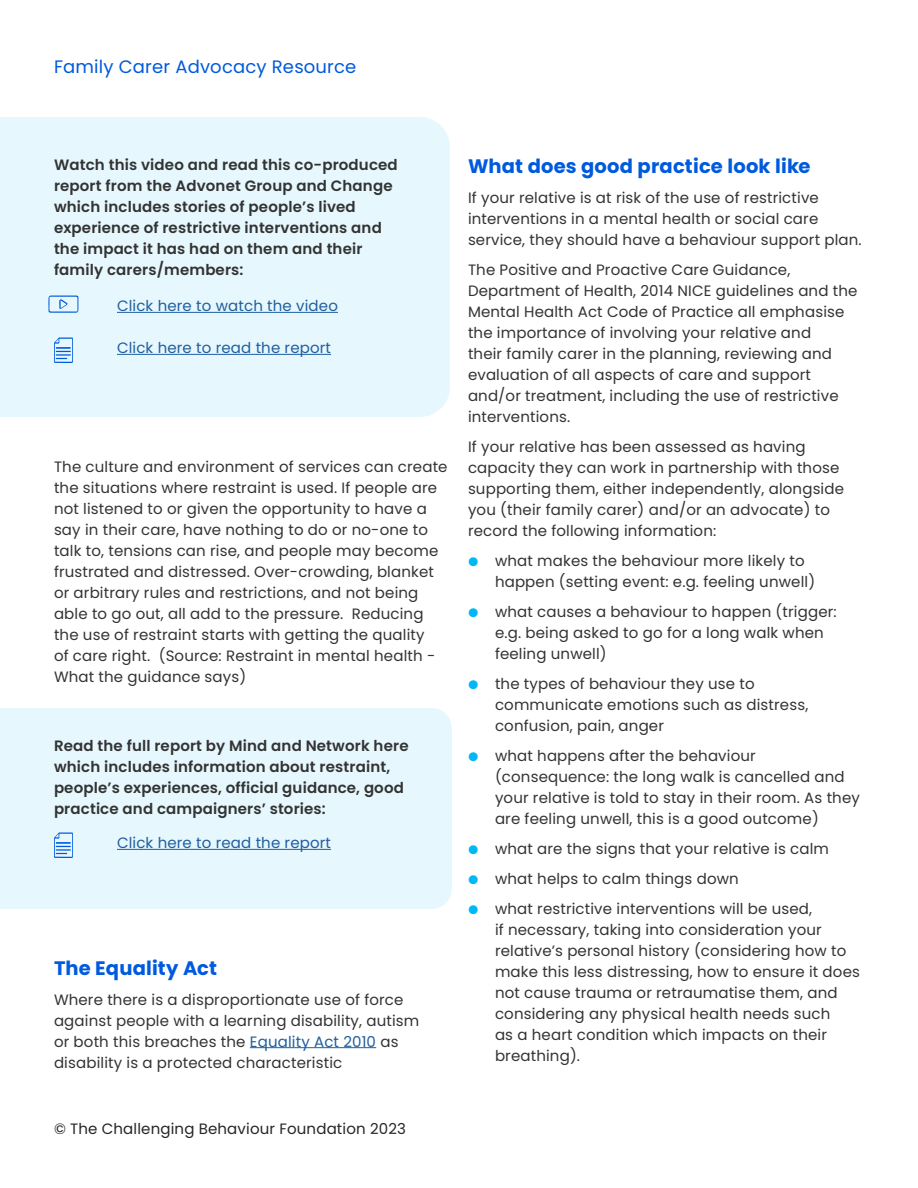
<style>
.page{position:relative;width:918px;height:1188px;background:#fff}
.page>*{position:absolute;margin:0;border:0;box-sizing:border-box;transform-origin:0 0}
.t1{font:700 19.5px "Poppins";letter-spacing:.01em;color:#005add}
.t2{font:18px "Poppins";letter-spacing:.01em;color:#005add}
.t3{font:15px/21px "Poppins";letter-spacing:.01em;color:#333}
.t4{font:600 15px/21px "Poppins";letter-spacing:.01em;color:#333}
.t5{font:15px "Poppins";letter-spacing:.01em;color:#215e9e}
.t6{font:15px "Poppins";letter-spacing:.01em;color:#262626}
.s1{color:#215e9e}
.s2{font-family:"Proxima Nova";color:#00b8f6}
</style>
<div class="page">
<hr style="left:250px;top:1047px;width:126px;height:1px;background:#215e9e">
<div style="left:0;top:117px;width:450px;height:300px;background:#e6f8fe"></div>
<div style="left:0;top:708px;width:452px;height:201px;background:#e6f8fe"></div>
<svg style="left:48px;top:295px;width:31px;height:18px"></svg>
<hr style="left:117px;top:312px;width:221px;height:1px;background:#215e9e">
<hr style="left:117px;top:354px;width:214px;height:1px;background:#215e9e">
<hr style="left:117px;top:849px;width:214px;height:1px;background:#215e9e">
<svg style="left:54px;top:337px;width:19px;height:26px"></svg>
<svg style="left:54px;top:832px;width:19px;height:26px"></svg>
<p class="t2" style="left:54px;top:56px;width:304px">Family Carer Advocacy Resource</p>
<p class="t4" style="left:54px;top:155px;width:345px">Watch this video and read this co-produced report from the Advonet Group and Change which includes stories of people’s lived experience of restrictive interventions and the impact it has had on them and their family carers/members:</p>
<p class="t5" style="left:117px;top:297px;width:222px">Click here to watch the video</p>
<p class="t5" style="left:117px;top:339px;width:216px">Click here to read the report</p>
<p class="t3" style="left:54px;top:456px;width:395px">The culture and environment of services can create the situations where restraint is used. If people are not listened to or given the opportunity to have a say in their care, have nothing to do or no-one to talk to, tensions can rise, and people may become frustrated and distressed. Over-crowding, blanket or arbitrary rules and restrictions, and not being able to go out, all add to the pressure. Reducing the use of restraint starts with getting the quality<br>of care right. (Source: Restraint in mental health - What the guidance says)</p>
<p class="t4" style="left:54px;top:735px;width:356px">Read the full report by Mind and Network here which includes information about restraint, people’s experiences, official guidance, good practice and campaigners’ stories:</p>
<p class="t5" style="left:117px;top:834px;width:216px">Click here to read the report</p>
<h1 class="t1" style="left:54px;top:956px;width:165px">The Equality Act</h1>
<p class="t3" style="left:54px;top:989px;width:367px">Where there is a disproportionate use of force against people with a learning disability, autism or both this breaches the <span class="s1">Equality Act 2010</span> as disability is a protected characteristic</p>
<p class="t6" style="left:54px;top:1120px;width:354px">© The Challenging Behaviour Foundation 2023</p>
<h1 class="t1" style="left:468px;top:155px;width:344px">What does good practice look like</h1>
<p class="t3" style="left:468px;top:187px;width:395px">If your relative is at risk of the use of restrictive interventions in a mental health or social care service, they should have a behaviour support plan.</p>
<p class="t3" style="left:468px;top:259px;width:391px">The Positive and Proactive Care Guidance, Department of Health, 2014 NICE guidelines and the Mental Health Act Code of Practice all emphasise the importance of involving your relative and<br>their family carer in the planning, reviewing and evaluation of all aspects of care and support and/or treatment, including the use of restrictive interventions.</p>
<p class="t3" style="left:468px;top:436px;width:378px">If your relative has been assessed as having capacity they can work in partnership with those supporting them, either independently, alongside you (their family carer) and/or an advocate) to record the following information:</p>
<p class="t3" style="left:495px;top:550px;width:322px;text-indent:-27px"><span class="s2">●</span> what makes the behaviour more likely to happen (setting event: e.g. feeling unwell)</p>
<p class="t3" style="left:495px;top:601px;width:343px;text-indent:-27px"><span class="s2">●</span> what causes a behaviour to happen (trigger: e.g. being asked to go for a long walk when feeling unwell)</p>
<p class="t3" style="left:495px;top:673px;width:315px;text-indent:-27px"><span class="s2">●</span> the types of behaviour they use to communicate emotions such as distress, confusion, pain, anger</p>
<p class="t3" style="left:495px;top:745px;width:366px;text-indent:-27px"><span class="s2">●</span> what happens after the behaviour (consequence: the long walk is cancelled and your relative is told to stay in their room. As they are feeling unwell, this is a good outcome)</p>
<p class="t3" style="left:468px;top:838px;width:363px"><span class="s2">●</span> what are the signs that your relative is calm</p>
<p class="t3" style="left:468px;top:868px;width:272px"><span class="s2">●</span> what helps to calm things down</p>
<p class="t3" style="left:495px;top:898px;width:366px;text-indent:-27px"><span class="s2">●</span> what restrictive interventions will be used,<br>if necessary, taking into consideration your relative’s personal history (considering how to make this less distressing, how to ensure it does not cause trauma or retraumatise them, and considering any physical health needs such<br>as a heart condition which impacts on their breathing).</p>
</div>
